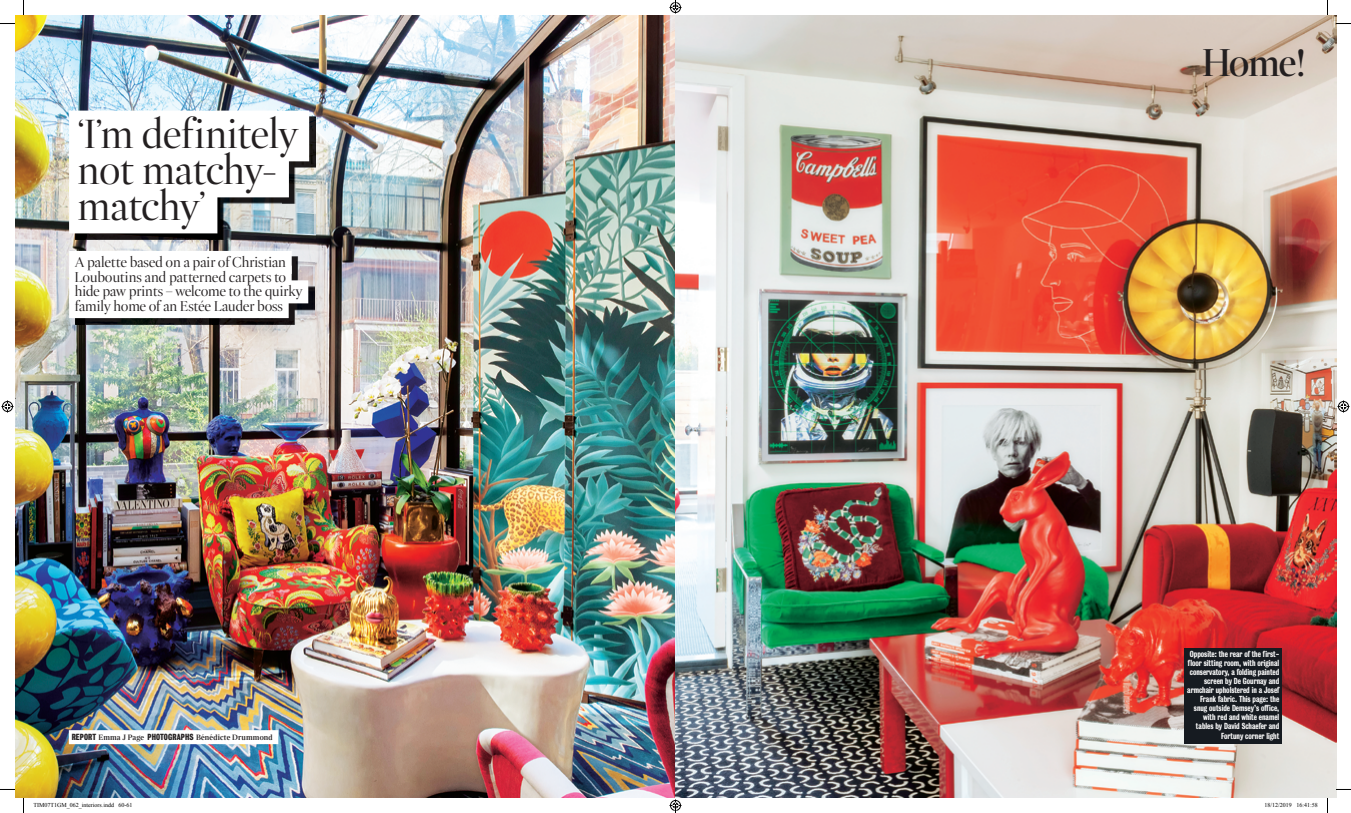
<style>
.page{position:relative;width:1351px;height:813px;background:#fff}
.page>*{position:absolute;margin:0;border:0;box-sizing:border-box;transform-origin:0 0}
.t1{font:40px/36px "Times Modern Magazine";color:#231f20}
.t2{font:700 38.1px "Times Modern Magazine";color:#231f20}
.t3{font:14px/14.7px "Times Modern Magazine";color:#231f20}
.t4{font:8.1px "Times Modern SF";letter-spacing:.015em;color:#231f20}
.t5{font:500 8px/9px "Bureau Grot Cond";color:#fff;text-align:right}
.t6{font:6px "Times New Roman";color:#000}
.s1{font-family:"Bureau Grot Cond";font-weight:700}
</style>
<div class="page">
<img style="left:15px;top:15px;width:1321px;height:782px">
<img style="left:75px;top:116px;width:240px;height:123px">
<div style="left:69px;top:111px;width:240px;height:50px;background:#fff"></div>
<div style="left:69px;top:147px;width:220px;height:50px;background:#fff"></div>
<div style="left:69px;top:183px;width:148px;height:50px;background:#fff"></div>
<img style="left:75px;top:257px;width:239px;height:67px">
<div style="left:69px;top:251px;width:223px;height:23px;background:#fff"></div>
<div style="left:69px;top:265px;width:223px;height:23px;background:#fff"></div>
<div style="left:69px;top:280px;width:239px;height:23px;background:#fff"></div>
<div style="left:69px;top:295px;width:220px;height:23px;background:#fff"></div>
<div style="left:1184px;top:648px;width:98px;height:96px;background:#161b21"></div>
<div style="left:69px;top:730px;width:209px;height:14px;background:#fff"></div>
<svg style="left:0;top:23px;width:15px;height:1px"></svg>
<svg style="left:1336px;top:23px;width:15px;height:1px"></svg>
<svg style="left:0;top:789px;width:15px;height:1px"></svg>
<svg style="left:1336px;top:788px;width:15px;height:2px"></svg>
<svg style="left:23px;top:0;width:1px;height:15px"></svg>
<svg style="left:23px;top:797px;width:1px;height:15px"></svg>
<svg style="left:1327px;top:0;width:1px;height:15px"></svg>
<svg style="left:1327px;top:797px;width:1px;height:15px"></svg>
<svg style="left:2px;top:398px;width:14px;height:14px"></svg>
<svg style="left:1337px;top:400px;width:12px;height:12px"></svg>
<svg style="left:669px;top:0;width:12px;height:13px"></svg>
<svg style="left:669px;top:799px;width:12px;height:13px"></svg>
<h1 class="t1" style="left:78px;top:115px;width:222px">‘I’m definitely not matchy&shy;matchy’</h1>
<h3 class="t3" style="left:75px;top:254px;width:229px">A palette based on a pair of Christian Louboutins and patterned carpets to hide paw prints – welcome to the quirky family home of an Estée Lauder boss</h3>
<p class="t4" style="left:72px;top:732px;width:203px"><span class="s1">REPORT</span> Emma J Page <span class="s1">PHOTOGRAPHS</span> Bénédicte Drummond</p>
<h2 class="t2" style="left:1202px;top:40px;width:106px">Home!</h2>
<p class="t5" style="left:1187px;top:650px;width:94px">Opposite: the rear of the first&shy;floor sitting room, with original conservatory, a folding painted screen by De Gournay and armchair upholstered in a Josef<br>Frank fabric. This page: the snug outside Demsey’s office, with red and white enamel tables by David Schaefer and<br>Fortuny corner light</p>
<p class="t6" style="left:34px;top:800px;width:100px">TIM07T1GM_062_interiors.indd 60-61</p>
<p class="t6" style="left:1264px;top:800px;width:55px">18/12/2019 16:41:58</p>
</div>
